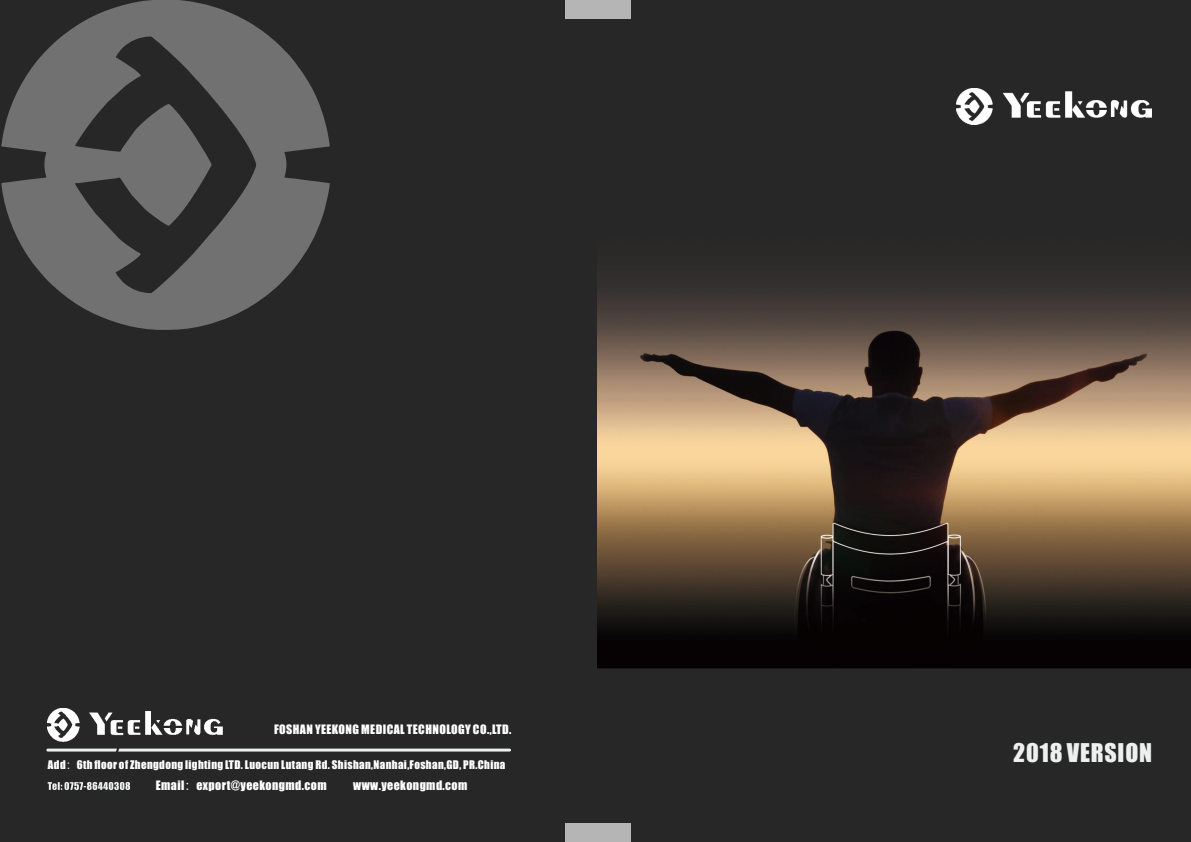
<style>
.page{position:relative;width:1191px;height:842px;background:#fff}
.page>*{position:absolute;margin:0;border:0;box-sizing:border-box;transform-origin:0 0}
.t1{font:23.9px "Impact";letter-spacing:.035em;color:#eeefef}
.t2{font:12px "Impact";letter-spacing:.035em;color:#fff}
.t3{font:11px "Impact";letter-spacing:.035em;color:#fff}
.s1{font-family:"Adobe Fangsong Std"}
</style>
<div class="page">
<img style="left:597px;top:0;width:594px;height:842px">
<div style="left:0;top:0;width:597px;height:842px;background:#272727"></div>
<svg style="left:46px;top:749px;width:465px;height:2px"></svg>
<svg style="left:48px;top:782px;width:82px;height:8px"></svg>
<img style="left:956px;top:88px;width:195px;height:37px">
<img style="left:48px;top:708px;width:174px;height:33px">
<svg style="left:0;top:0;width:330px;height:330px;background:#525252"></svg>
<div style="left:565px;top:823px;width:65px;height:19px;background:#b5b5b6"></div>
<div style="left:565px;top:0;width:65px;height:19px;background:#b5b5b6"></div>
<p class="t2" style="left:274px;top:724px;width:239px">FOSHAN YEEKONG MEDICAL TECHNOLOGY CO.,LTD.</p>
<p class="t3" style="left:48px;top:760px;width:459px">Add<span class="s1">：</span>6th floor of Zhengdong lighting LTD. Luocun Lutang Rd. Shishan,Nanhai,Foshan,GD, PR.China</p>
<p class="t2" style="left:156px;top:781px;width:172px">Email<span class="s1">：</span>export@yeekongmd.com</p>
<p class="t2" style="left:353px;top:780px;width:116px">www.yeekongmd.com</p>
<h1 class="t1" style="left:1013px;top:743px;width:140px">2018 VERSION</h1>
</div>
